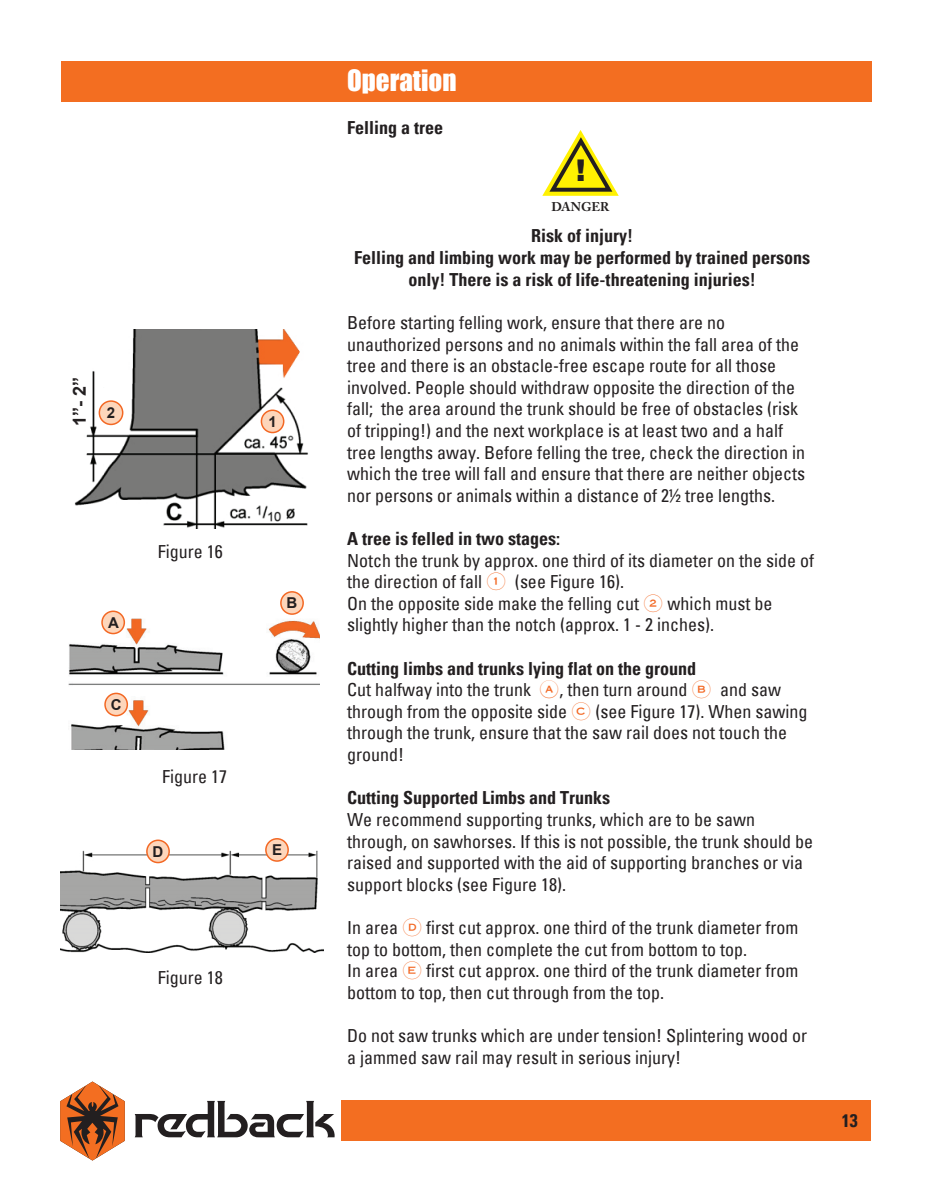
<style>
.page{position:relative;width:932px;height:1202px;background:#fff}
.page>*{position:absolute;margin:0;border:0;box-sizing:border-box;transform-origin:0 0}
.t1{font:900 30px "Arial";color:#231f20}
.t2{font:27px "Impact";color:#fff}
.t3{font:condensed 18px/21.6px "Univers";color:#231f20}
.t4{font:700 condensed 18px/21.6px "Univers";color:#231f20;text-align:center}
.t5{font:700 18px "Arial";color:#231f20}
.t6{font:700 15px "Arial";color:#231f20}
.t7{font:700 12.6px "Adobe Caslon Pro";color:#231f20}
</style>
<div class="page">
<div style="left:61px;top:61px;width:810px;height:40px;background:#f36e21"></div>
<div style="left:59px;top:1100px;width:812px;height:41px;background:#f36e21"></div>
<div style="left:47px;top:1077px;width:294px;height:88px;background:#fff"></div>
<svg style="left:135px;top:1100px;width:199px;height:37px"></svg>
<svg style="left:60px;top:1081px;width:65px;height:79px"></svg>
<svg style="left:542px;top:130px;width:77px;height:66px"></svg>
<img style="left:68px;top:606px;width:251px;height:143px">
<div style="left:102px;top:611px;width:22px;height:22px;background:#fdd6bb;border-radius:50%"></div>
<div style="left:101px;top:610px;width:24px;height:24px;border:2px solid #f36824;border-radius:50%"></div>
<div style="left:281px;top:592px;width:22px;height:22px;background:#fdd6bb;border-radius:50%"></div>
<div style="left:280px;top:591px;width:24px;height:24px;border:2px solid #f36824;border-radius:50%"></div>
<div style="left:105px;top:693px;width:22px;height:22px;background:#fdd6bb;border-radius:50%"></div>
<div style="left:104px;top:692px;width:24px;height:24px;border:2px solid #f36824;border-radius:50%"></div>
<img style="left:61px;top:838px;width:262px;height:114px">
<div style="left:147px;top:840px;width:22px;height:22px;background:#fdd6bb;border-radius:50%"></div>
<div style="left:146px;top:839px;width:24px;height:24px;border:2px solid #f36824;border-radius:50%"></div>
<div style="left:266px;top:838px;width:22px;height:23px;background:#fdd6bb;border-radius:50%"></div>
<div style="left:265px;top:838px;width:24px;height:23px;border:2px solid #f36824;border-radius:50%"></div>
<img style="left:74px;top:329px;width:234px;height:199px">
<div style="left:261px;top:410px;width:23px;height:22px;background:#fdd6bb;border-radius:50%"></div>
<div style="left:261px;top:409px;width:23px;height:24px;border:2px solid #f36824;border-radius:50%"></div>
<div style="left:99px;top:401px;width:24px;height:23px;background:#fdd6bb;border-radius:50%"></div>
<div style="left:99px;top:400px;width:24px;height:25px;border:2px solid #f36824;border-radius:50%"></div>
<div style="left:73px;top:372px;width:19px;height:54px;background:#fff"></div>
<p class="t5" style="left:67px;top:426px;width:51px;rotate:-90deg">1”- 2”</p>
<p class="t6" style="left:107px;top:403px;width:10px">2</p>
<p class="t6" style="left:268px;top:411px;width:10px">1</p>
<p class="t6" style="left:108px;top:612px;width:12px">A</p>
<p class="t6" style="left:111px;top:694px;width:12px">C</p>
<p class="t3" style="left:158px;top:540px;width:66px">Figure 16</p>
<p class="t6" style="left:286px;top:593px;width:12px">B</p>
<p class="t3" style="left:162px;top:765px;width:66px">Figure 17</p>
<p class="t6" style="left:153px;top:841px;width:12px">D</p>
<p class="t6" style="left:272px;top:840px;width:12px">E</p>
<p class="t3" style="left:158px;top:966px;width:66px">Figure 18</p>
<h2 class="t2" style="left:347px;top:60px;width:111px">OPERATION</h2>
<p class="t4" style="left:347px;top:117px;width:97px">Felling a tree</p>
<h1 class="t1" style="left:576px;top:148px;width:11px">!</h1>
<p class="t7" style="left:551px;top:199px;width:59px">DANGER</p>
<p class="t4" style="left:354px;top:225px;width:457px">Risk of injury!<br>Felling and limbing work may be performed by trained persons only! There is a risk of life-threatening injuries!</p>
<p class="t3" style="left:347px;top:311px;width:459px">Before starting felling work, ensure that there are no unauthorized persons and no animals within the fall area of the tree and there is an obstacle-free escape route for all those involved. People should withdraw opposite the direction of the fall; the area around the trunk should be free of obstacles (risk of tripping!) and the next workplace is at least two and a half tree lengths away. Before felling the tree, check the direction in which the tree will fall and ensure that there are neither objects nor persons or animals within a distance of 2½ tree lengths.</p>
<p class="t4" style="left:347px;top:527px;width:214px">A tree is felled in two stages:</p>
<p class="t3" style="left:347px;top:549px;width:468px">Notch the trunk by approx. one third of its diameter on the side of the direction of fall (see Figure 16).<br>On the opposite side make the felling cut</p>
<p class="t3" style="left:347px;top:592px;width:427px;text-indent:320px">which must be slightly higher than the notch (approx. 1 - 2 inches).</p>
<p class="t4" style="left:347px;top:657px;width:350px">Cutting limbs and trunks lying flat on the ground</p>
<p class="t3" style="left:347px;top:678px;width:185px">Cut halfway into the trunk</p>
<p class="t3" style="left:347px;top:678px;width:435px;text-indent:212px">, then turn around and saw through from the opposite side</p>
<p class="t3" style="left:347px;top:700px;width:462px;text-indent:248px">(see Figure 17). When sawing through the trunk, ensure that the saw rail does not touch the ground!</p>
<p class="t4" style="left:347px;top:787px;width:264px">Cutting Supported Limbs and Trunks</p>
<p class="t3" style="left:347px;top:808px;width:467px">We recommend supporting trunks, which are to be sawn through, on sawhorses. If this is not possible, the trunk should be raised and supported with the aid of supporting branches or via support blocks (see Figure 18).</p>
<p class="t3" style="left:347px;top:916px;width:52px">In area</p>
<p class="t3" style="left:347px;top:916px;width:453px;text-indent:79px">first cut approx. one third of the trunk diameter from top to bottom, then complete the cut from bottom to top.<br>In area</p>
<p class="t3" style="left:347px;top:959px;width:453px;text-indent:79px">first cut approx. one third of the trunk diameter from bottom to top, then cut through from the top.</p>
<p class="t3" style="left:347px;top:1024px;width:461px">Do not saw trunks which are under tension! Splintering wood or a jammed saw rail may result in serious injury!</p>
<p class="t4" style="left:841px;top:1110px;width:17px">13</p>
</div>
